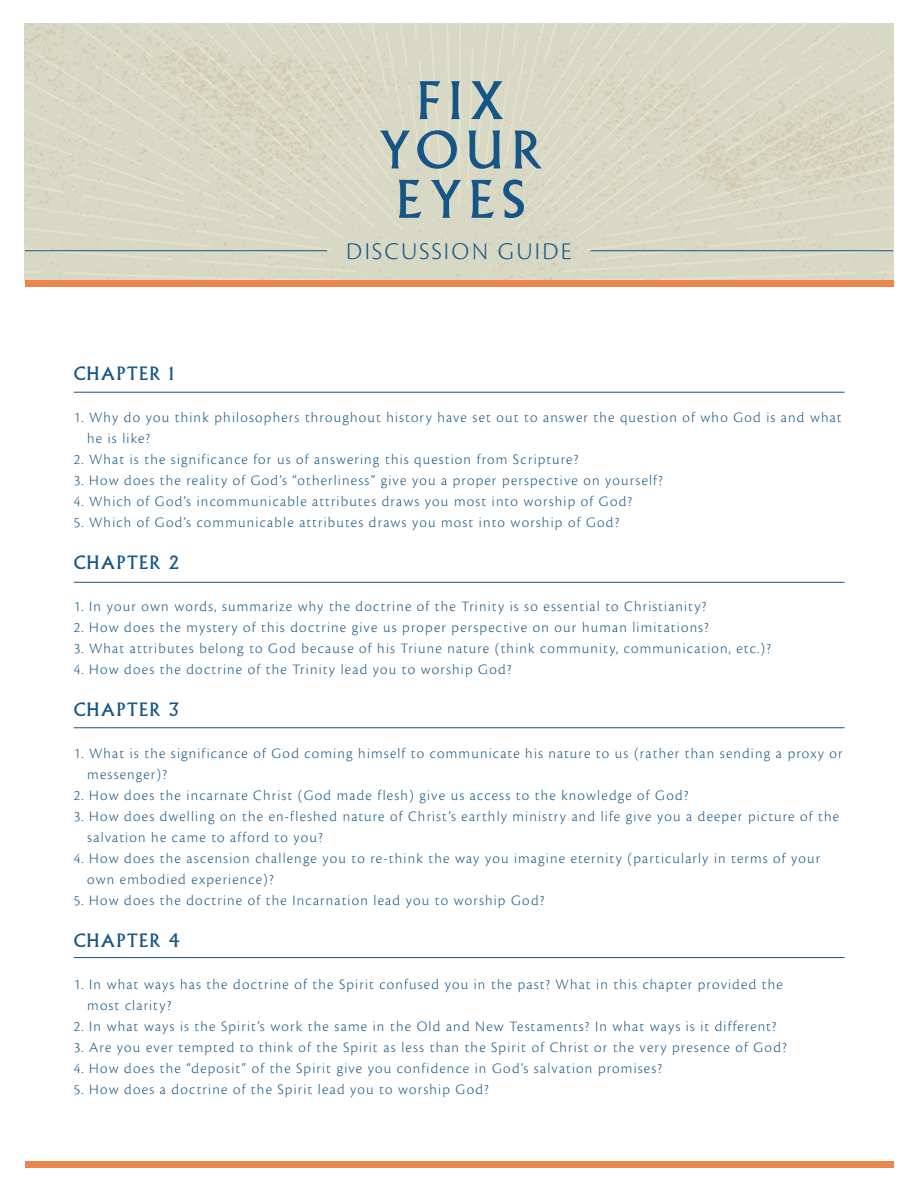
<style>
.page{position:relative;width:918px;height:1188px;background:#fff}
.page>*{position:absolute;margin:0;border:0;box-sizing:border-box;transform-origin:0 0}
.t1{font:50.55px/49.3px "Albertus MT Std";letter-spacing:.15em;color:#165686;text-align:center}
.t2{font:300 25.05px "Cronos Pro";letter-spacing:.09em;color:#165686}
.t3{font:18px "Albertus MT Std";letter-spacing:.07em;color:#165686}
.t4{font:300 15px/21px "Cronos Pro";letter-spacing:.08em;color:#165686}
</style>
<div class="page">
<img style="left:24px;top:24px;width:870px;height:256px">
<hr style="left:591px;top:250px;width:302px;height:1px;background:#165686">
<hr style="left:25px;top:250px;width:302px;height:1px;background:#165686">
<hr style="left:74px;top:392px;width:771px;height:1px;background:#165686">
<div style="left:25px;top:280px;width:868px;height:7px;background:#eb854b"></div>
<hr style="left:74px;top:582px;width:771px;height:1px;background:#165686">
<hr style="left:74px;top:728px;width:771px;height:1px;background:#165686">
<hr style="left:74px;top:957px;width:771px;height:1px;background:#165686">
<div style="left:25px;top:1161px;width:868px;height:6px;background:#eb854b"></div>
<h1 class="t1" style="left:378px;top:77px;width:165px">FIX<br>YOUR<br>EYES</h1>
<h2 class="t2" style="left:346px;top:237px;width:227px">DISCUSSION GUIDE</h2>
<p class="t3" style="left:74px;top:363px;width:102px">CHAPTER 1</p>
<p class="t4" style="left:87px;top:406px;width:756px;text-indent:-14px">1. Why do you think philosophers throughout history have set out to answer the question of who God is and what he is like?</p>
<p class="t4" style="left:74px;top:448px;width:506px">2. What is the significance for us of answering this question from Scripture?</p>
<p class="t4" style="left:74px;top:469px;width:591px">3. How does the reality of God’s “otherliness” give you a proper perspective on yourself?</p>
<p class="t4" style="left:74px;top:490px;width:560px">4. Which of God’s incommunicable attributes draws you most into worship of God?</p>
<p class="t4" style="left:74px;top:511px;width:547px">5. Which of God’s communicable attributes draws you most into worship of God?</p>
<p class="t3" style="left:74px;top:552px;width:107px">CHAPTER 2</p>
<p class="t4" style="left:74px;top:595px;width:634px">1. In your own words, summarize why the doctrine of the Trinity is so essential to Christianity?</p>
<p class="t4" style="left:74px;top:616px;width:637px">2. How does the mystery of this doctrine give us proper perspective on our human limitations?</p>
<p class="t4" style="left:74px;top:637px;width:699px">3. What attributes belong to God because of his Triune nature (think community, communication, etc.)?</p>
<p class="t4" style="left:74px;top:658px;width:439px">4. How does the doctrine of the Trinity lead you to worship God?</p>
<p class="t3" style="left:74px;top:699px;width:107px">CHAPTER 3</p>
<p class="t4" style="left:87px;top:742px;width:757px;text-indent:-14px">1. What is the significance of God coming himself to communicate his nature to us (rather than sending a proxy or messenger)?</p>
<p class="t4" style="left:74px;top:784px;width:616px">2. How does the incarnate Christ (God made flesh) give us access to the knowledge of God?</p>
<p class="t4" style="left:87px;top:805px;width:753px;text-indent:-14px">3. How does dwelling on the en-fleshed nature of Christ’s earthly ministry and life give you a deeper picture of the salvation he came to afford to you?</p>
<p class="t4" style="left:87px;top:847px;width:735px;text-indent:-14px">4. How does the ascension challenge you to re-think the way you imagine eternity (particularly in terms of your own embodied experience)?</p>
<p class="t4" style="left:74px;top:889px;width:472px">5. How does the doctrine of the Incarnation lead you to worship God?</p>
<p class="t3" style="left:74px;top:930px;width:107px">CHAPTER 4</p>
<p class="t4" style="left:87px;top:973px;width:697px;text-indent:-14px">1. In what ways has the doctrine of the Spirit confused you in the past? What in this chapter provided the most clarity?</p>
<p class="t4" style="left:74px;top:1015px;width:704px">2. In what ways is the Spirit’s work the same in the Old and New Testaments? In what ways is it different?</p>
<p class="t4" style="left:74px;top:1036px;width:714px">3. Are you ever tempted to think of the Spirit as less than the Spirit of Christ or the very presence of God?</p>
<p class="t4" style="left:74px;top:1057px;width:590px">4. How does the “deposit” of the Spirit give you confidence in God’s salvation promises?</p>
<p class="t4" style="left:74px;top:1078px;width:417px">5. How does a doctrine of the Spirit lead you to worship God?</p>
</div>
